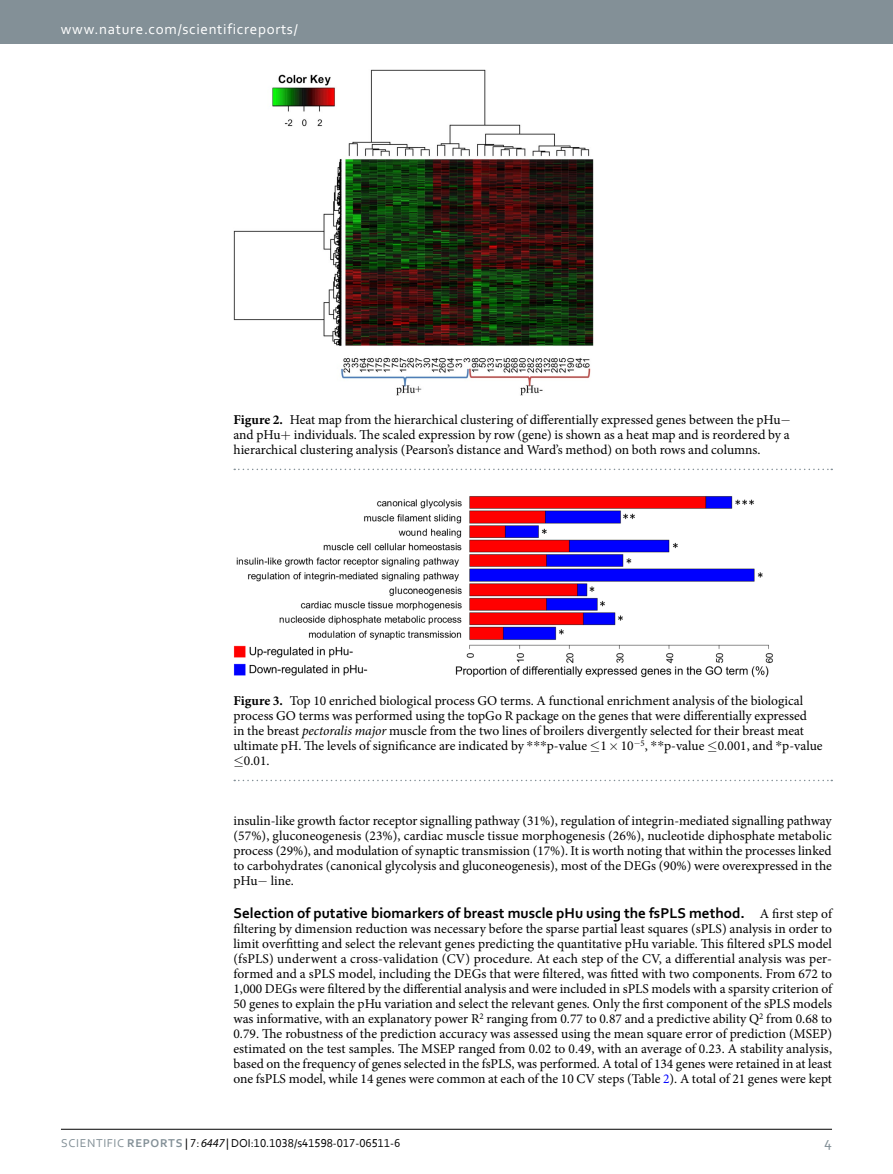
<style>
.page{position:relative;width:893px;height:1174px;background:#fff}
.page>*{position:absolute;margin:0;border:0;box-sizing:border-box;transform-origin:0 0}
.t1{font:15px "Corbel Bold 2";color:#000}
.t2{font:15px "Corbel 2";letter-spacing:.045em;color:#fff}
.t3{font:15px "Corbel 2";color:#839097}
.t4{font:13.5px/15px "Minion Pro";color:#000;text-align:justify}
.t5{font:12px "Corbel";color:#000}
.s1{font-weight:700}
.s2{font-style:italic}
.s3{font-family:"STIX General"}
.s4{font-family:"Minion Pro";font-size:13.5px}
.s5{color:#00f}
.s6{font-family:"Corbel 2";color:#839097}
.s7{font-family:"Corbel Bold 2";color:#839097}
.s8{font-family:"Myriad Pro";font-style:italic}
</style>
<div class="page">
<div style="left:0;top:0;width:893px;height:43px;background:#839097"></div>
<hr style="left:61px;top:1129px;width:771px;height:1px;background:#000">
<img style="left:233px;top:70px;width:360px;height:326px">
<svg style="left:234px;top:468px;width:598px;height:2px"></svg>
<img style="left:233px;top:496px;width:540px;height:181px">
<svg style="left:234px;top:779px;width:598px;height:2px"></svg>
<p class="t2" style="left:61px;top:19px;width:238px">www.nature.com/scientificreports/</p>
<p class="t4" style="left:233px;top:412px;width:559px"><span class="s1">Figure 2.</span> Heat map from the hierarchical clustering of differentially expressed genes between the pHu− and pHu individuals. The scaled expression by row (gene) is shown as a heat map and is reordered by a hierarchical clustering analysis (Pearson’s distance and Ward’s method) on both rows and columns.</p>
<p class="t4" style="left:233px;top:693px;width:591px;text-align:left"><span class="s1">Figure 3.</span> Top 10 enriched biological process GO terms. A functional enrichment analysis of the biological process GO terms was performed using the topGo R package on the genes that were differentially expressed<br>in the breast <span class="s2">pectoralis major</span> muscle from the two lines of broilers divergently selected for their breast meat ultimate pH. The levels of significance are indicated by <span class="s3">***</span>p-value ≤1 10−<sup>5</sup>, <span class="s3">**</span>p-value ≤0.001, and <span class="s3">*</span>p-value ≤0.01.</p>
<p class="t4" style="left:233px;top:813px;width:600px">insulin-like growth factor receptor signalling pathway (31%), regulation of integrin-mediated signalling pathway (57%), gluconeogenesis (23%), cardiac muscle tissue morphogenesis (26%), nucleotide diphosphate metabolic process (29%), and modulation of synaptic transmission (17%). It is worth noting that within the processes linked to carbohydrates (canonical glycolysis and gluconeogenesis), most of the DEGs (90%) were overexpressed in the pHu− line.</p>
<p class="t1" style="left:233px;top:904px;width:600px">Selection of putative biomarkers of breast muscle pHu using the fsPLS method. <span class="s4">A first step of</span></p>
<p class="t4" style="left:233px;top:921px;width:600px">filtering by dimension reduction was necessary before the sparse partial least squares (sPLS) analysis in order to limit overfitting and select the relevant genes predicting the quantitative pHu variable. This filtered sPLS model (fsPLS) underwent a cross-validation (CV) procedure. At each step of the CV, a differential analysis was per&shy;formed and a sPLS model, including the DEGs that were filtered, was fitted with two components. From 672 to 1,000 DEGs were filtered by the differential analysis and were included in sPLS models with a sparsity criterion of 50 genes to explain the pHu variation and select the relevant genes. Only the first component of the sPLS models was informative, with an explanatory power R<sup>2</sup> ranging from 0.77 to 0.87 and a predictive ability Q<sup>2</sup> from 0.68 to 0.79. The robustness of the prediction accuracy was assessed using the mean square error of prediction (MSEP) estimated on the test samples. The MSEP ranged from 0.02 to 0.49, with an average of 0.23. A stability analysis, based on the frequency of genes selected in the fsPLS, was performed. A total of 134 genes were retained in at least one fsPLS model, while 14 genes were common at each of the 10 CV steps (Table <span class="s5">2</span>). A total of 21 genes were kept</p>
<p class="t5" style="left:61px;top:1135px;width:341px"><span class="s6">Scientific</span> <span class="s7">REPOrTS</span> | 7: <span class="s8">6447</span> | DOI:10.1038/s41598-017-06511-6</p>
<p class="t3" style="left:824px;top:1132px;width:9px">4</p>
</div>
